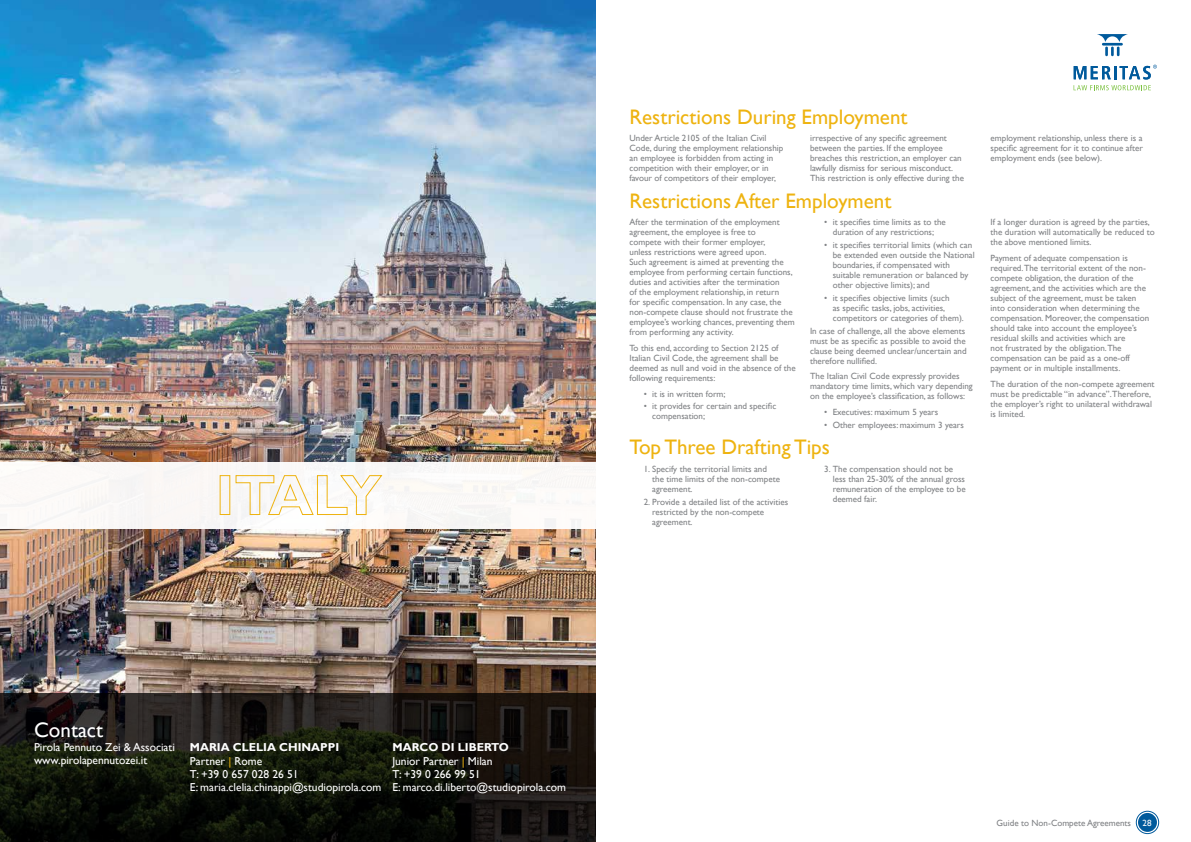
<style>
.page{position:relative;width:1191px;height:842px;background:#fff}
.page>*{position:absolute;margin:0;border:0;box-sizing:border-box;transform-origin:0 0}
.t1{font:21px "Gill Sans";color:#eeb310}
.t2{font:21px "Gill Sans";color:#fff}
.t3{font:11.5px/13.4px "Gill Sans";color:#fff}
.t4{font:9px/10px "Gill Sans";color:#808285}
.t5{font:9px "Gill Sans";color:#808285}
.t6{font:9px "Gill Sans";color:#fff}
.s1{font-weight:700}
.s2{color:#eeb310}
</style>
<div class="page">
<div style="left:1136px;top:811px;width:22px;height:23px;border:1px solid #005a9c;border-radius:50%"></div>
<div style="left:1138px;top:813px;width:19px;height:19px;background:#005a9c;border-radius:50%"></div>
<svg style="left:1097px;top:34px;width:30px;height:22px"></svg>
<svg style="left:1073px;top:85px;width:77px;height:5px"></svg>
<svg style="left:1073px;top:65px;width:84px;height:14px"></svg>
<img style="left:0;top:0;width:595px;height:693px">
<svg style="left:0;top:693px;width:595px;height:149px;background:#14140e"></svg>
<div style="left:0;top:462px;width:595px;height:66px;background:#faf8f7"></div>
<svg style="left:235px;top:475px;width:148px;height:40px"></svg>
<h1 class="t1" style="left:629px;top:104px;width:279px">Restrictions During Employment</h1>
<p class="t4" style="left:629px;top:134px;width:155px">Under Article 2105 of the Italian Civil Code, during the employment relationship an employee is forbidden from acting in competition with their employer, or in favour of competitors of their employer,</p>
<p class="t4" style="left:810px;top:134px;width:155px">irrespective of any specific agreement between the parties. If the employee breaches this restriction, an employer can lawfully dismiss for serious misconduct.<br>This restriction is only effective during the</p>
<p class="t4" style="left:990px;top:134px;width:154px;text-align:justify">employment relationship, unless there is a specific agreement for it to continue after employment ends (see below).</p>
<p class="t4" style="left:629px;top:217px;width:167px">After the termination of the employment agreement, the employee is free to<br>compete with their former employer,<br>unless restrictions were agreed upon.<br>Such agreement is aimed at preventing the employee from performing certain functions, duties and activities after the termination<br>of the employment relationship, in return<br>for specific compensation. In any case, the non-compete clause should not frustrate the employee’s working chances, preventing them from performing any activity.</p>
<p class="t4" style="left:629px;top:343px;width:168px">To this end, according to Section 2125 of Italian Civil Code, the agreement shall be deemed as null and void in the absence of the following requirements:</p>
<p class="t4" style="left:643px;top:389px;width:83px">• it is in written form;</p>
<p class="t4" style="left:652px;top:402px;width:126px;text-indent:-9px">• it provides for certain and specific compensation;</p>
<h1 class="t1" style="left:629px;top:188px;width:263px">Restrictions After Employment</h1>
<p class="t4" style="left:990px;top:217px;width:166px">If a longer duration is agreed by the parties, the duration will automatically be reduced to the above mentioned limits.</p>
<p class="t4" style="left:990px;top:253px;width:160px">Payment of adequate compensation is required.The territorial extent of the non&shy;compete obligation, the duration of the agreement, and the activities which are the subject of the agreement, must be taken into consideration when determining the compensation. Moreover, the compensation should take into account the employee’s residual skills and activities which are<br>not frustrated by the obligation.The compensation can be paid as a one-off payment or in multiple installments.</p>
<p class="t4" style="left:990px;top:379px;width:165px">The duration of the non-compete agreement must be predictable “in advance”.Therefore, the employer’s right to unilateral withdrawal is limited.</p>
<p class="t4" style="left:824px;top:217px;width:123px;text-align:center">• it specifies time limits as to the duration of any restrictions;</p>
<p class="t4" style="left:832px;top:240px;width:143px;text-indent:-9px">• it specifies territorial limits (which can be extended even outside the National boundaries, if compensated with suitable remuneration or balanced by other objective limits); and</p>
<p class="t4" style="left:832px;top:293px;width:133px;text-indent:-9px">• it specifies objective limits (such<br>as specific tasks, jobs, activities, competitors or categories of them).</p>
<p class="t4" style="left:810px;top:326px;width:158px">In case of challenge, all the above elements must be as specific as possible to avoid the clause being deemed unclear/uncertain and therefore nullified.</p>
<p class="t4" style="left:810px;top:372px;width:164px">The Italian Civil Code expressly provides mandatory time limits, which vary depending on the employee’s classification, as follows:</p>
<p class="t4" style="left:824px;top:407px;width:116px">• Executives: maximum 5 years</p>
<p class="t4" style="left:824px;top:420px;width:141px">• Other employees: maximum 3 years</p>
<h1 class="t1" style="left:629px;top:435px;width:202px">Top Three Drafting Tips</h1>
<p class="t4" style="left:652px;top:464px;width:129px;text-indent:-9px">1. Specify the territorial limits and the time limits of the non-compete agreement.</p>
<p class="t4" style="left:652px;top:497px;width:137px;text-indent:-9px">2. Provide a detailed list of the activities restricted by the non-compete agreement.</p>
<p class="t4" style="left:832px;top:464px;width:134px;text-indent:-9px">3. The compensation should not be less than 25-30% of the annual gross remuneration of the employee to be deemed fair.</p>
<h1 class="t2" style="left:34px;top:718px;width:71px">Contact</h1>
<p class="t3" style="left:34px;top:740px;width:142px">Pirola Pennuto Zei &amp; Associati www.pirolapennutozei.it</p>
<p class="t3" style="left:190px;top:740px;width:193px"><span class="s1">MARIA CLELIA CHINAPPI<br></span>Partner <span class="s2">|</span> Rome<br>T: +39 0 657 028 26 51<br>E: maria.clelia.chinappi@studiopirola.com</p>
<p class="t3" style="left:392px;top:740px;width:175px"><span class="s1">MARCO DI LIBERTO<br></span>Junior Partner <span class="s2">|</span> Milan<br>T: +39 0 266 99 51<br>E: marco.di.liberto@studiopirola.com</p>
<p class="t5" style="left:996px;top:817px;width:136px">Guide to Non-Compete Agreements</p>
<p class="t6" style="left:1142px;top:817px;width:10px">28</p>
</div>
